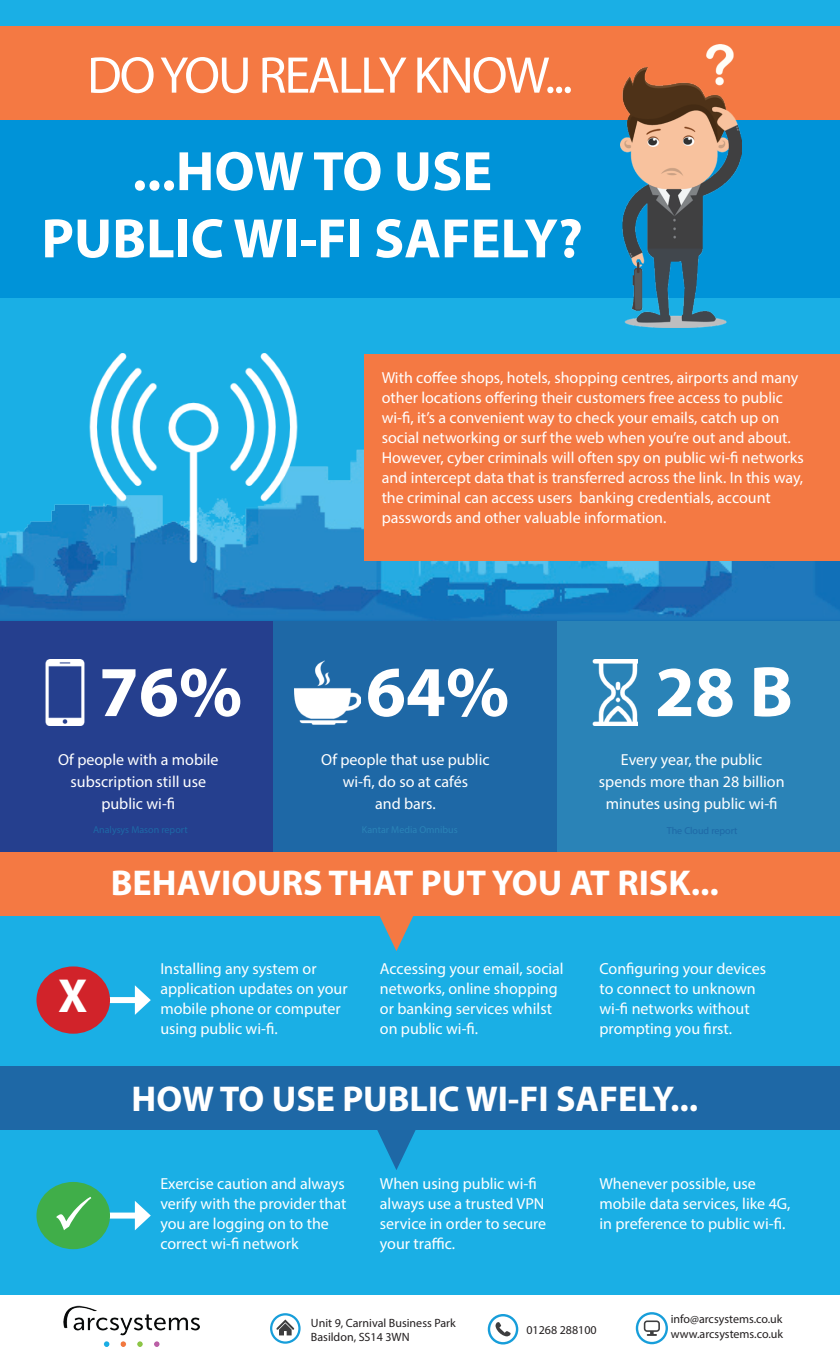
<style>
.page{position:relative;width:840px;height:1361px;background:#fff}
.page>*{position:absolute;margin:0;border:0;box-sizing:border-box;transform-origin:0 0}
.t1{font:700 72px "Myriad Pro";color:#fff}
.t2{font:700 56px/67.2px "Myriad Pro";color:#fff;text-align:center}
.t3{font:52px "Myriad Pro";letter-spacing:-.04em;color:#fff}
.t4{font:700 48px "Myriad Pro";color:#fff}
.t5{font:700 36px "Myriad Pro";color:#fff}
.t6{font:16px/20px "Myriad Pro";color:#fff}
.t7{font:12px/14.4px "Myriad Pro";color:#231f20}
.t8{font:10px "Myriad Pro";color:#1e68a6}
</style>
<div class="page">
<div style="left:0;top:0;width:839px;height:1294px;background:#1aafe5"></div>
<div style="left:0;top:26px;width:839px;height:93px;background:#f47943"></div>
<div style="left:0;top:120px;width:839px;height:178px;background:#0093d8"></div>
<img style="left:619px;top:44px;width:121px;height:283px">
<img style="left:0;top:449px;width:839px;height:172px">
<div style="left:364px;top:354px;width:475px;height:207px;background:#f47943"></div>
<img style="left:88px;top:353px;width:210px;height:210px">
<div style="left:0;top:621px;width:274px;height:231px;background:#253f8e"></div>
<div style="left:272px;top:621px;width:285px;height:231px;background:#1e68a6"></div>
<div style="left:557px;top:621px;width:282px;height:231px;background:#2a83b7"></div>
<img style="left:45px;top:659px;width:39px;height:66px">
<img style="left:295px;top:660px;width:65px;height:65px">
<img style="left:592px;top:659px;width:45px;height:66px">
<div style="left:0;top:852px;width:839px;height:64px;background:#f47943"></div>
<svg style="left:379px;top:916px;width:34px;height:35px"></svg>
<div style="left:106px;top:997px;width:34px;height:6px;background:#fff"></div>
<svg style="left:135px;top:985px;width:16px;height:30px"></svg>
<div style="left:106px;top:1212px;width:34px;height:6px;background:#fff"></div>
<svg style="left:135px;top:1201px;width:16px;height:29px"></svg>
<div style="left:36px;top:966px;width:74px;height:67px;background:#d1232a;border-radius:50%"></div>
<div style="left:36px;top:1182px;width:74px;height:67px;background:#40ae49;border-radius:50%"></div>
<div style="left:0;top:1066px;width:839px;height:64px;background:#1e68a6"></div>
<svg style="left:377px;top:1130px;width:39px;height:40px"></svg>
<svg style="left:276px;top:1319px;width:18px;height:16px"></svg>
<div style="left:270px;top:1313px;width:30px;height:30px;border:2px solid #179eda;border-radius:50%"></div>
<svg style="left:495px;top:1322px;width:15px;height:14px"></svg>
<div style="left:487px;top:1314px;width:31px;height:30px;border:2px solid #179eda;border-radius:50%"></div>
<svg style="left:643px;top:1320px;width:16px;height:16px"></svg>
<div style="left:635px;top:1312px;width:32px;height:32px;border:2px solid #179eda;border-radius:50%"></div>
<img style="left:64px;top:1305px;width:135px;height:41px">
<h3 class="t3" style="left:87px;top:43px;width:487px">DO YOU REALLY KNOW...</h3>
<h2 class="t2" style="left:41px;top:136px;width:542px">...HOW TO USE<br>PUBLIC WI-FI SAFELY?</h2>
<h1 class="t1" style="left:99px;top:645px;width:145px">76%</h1>
<p class="t6" style="left:58px;top:748px;width:162px;line-height:22px;text-align:center">Of people with a mobile subscription still use public wi-fi</p>
<p class="t8" style="left:93px;top:823px;width:96px">Analysys Mason report</p>
<p class="t6" style="left:381px;top:368px;width:423px">With coffee shops, hotels, shopping centres, airports and many other locations offering their customers free access to public wi-fi, it’s a convenient way to check your emails, catch up on social networking or surf the web when you’re out and about.<br>However, cyber criminals will often spy on public wi-fi networks and intercept data that is transferred across the link. In this way, the criminal can access users banking credentials, account passwords and other valuable information.</p>
<h1 class="t1" style="left:366px;top:645px;width:145px">64%</h1>
<p class="t6" style="left:321px;top:748px;width:170px;line-height:22px;text-align:center">Of people that use public wi-fi, do so at cafés<br>and bars.</p>
<h1 class="t1" style="left:654px;top:645px;width:139px">28 B</h1>
<p class="t6" style="left:598px;top:748px;width:187px;line-height:22px;text-align:center">Every year, the public spends more than 28 billion minutes using public wi-fi</p>
<h3 class="t5" style="left:111px;top:859px;width:609px">BEHAVIOURS THAT PUT YOU AT RISK...</h3>
<h3 class="t4" style="left:58px;top:965px;width:31px">X</h3>
<p class="t6" style="left:160px;top:958px;width:189px">Installing any system or application updates on your mobile phone or computer using public wi-fi.</p>
<p class="t6" style="left:379px;top:958px;width:185px">Accessing your email, social networks, online shopping or banking services whilst on public wi-fi.</p>
<p class="t6" style="left:599px;top:958px;width:168px">Configuring your devices to connect to unknown wi-fi networks without prompting you first.</p>
<h3 class="t5" style="left:132px;top:1075px;width:567px">HOW TO USE PUBLIC WI-FI SAFELY...</h3>
<p class="t6" style="left:160px;top:1173px;width:187px">Exercise caution and always verify with the provider that you are logging on to the correct wi-fi network</p>
<p class="t6" style="left:379px;top:1173px;width:168px">When using public wi-fi always use a trusted VPN service in order to secure your traffic.</p>
<p class="t6" style="left:599px;top:1173px;width:192px">Whenever possible, use mobile data services, like 4G, in preference to public wi-fi.</p>
<p class="t7" style="left:311px;top:1315px;width:146px">Unit 9, Carnival Business Park<br>Basildon, SS14 3WN</p>
<p class="t7" style="left:526px;top:1322px;width:72px">01268 288100</p>
<p class="t7" style="left:670px;top:1311px;width:114px">info@arcsystems.co.uk www.arcsystems.co.uk</p>
</div>
